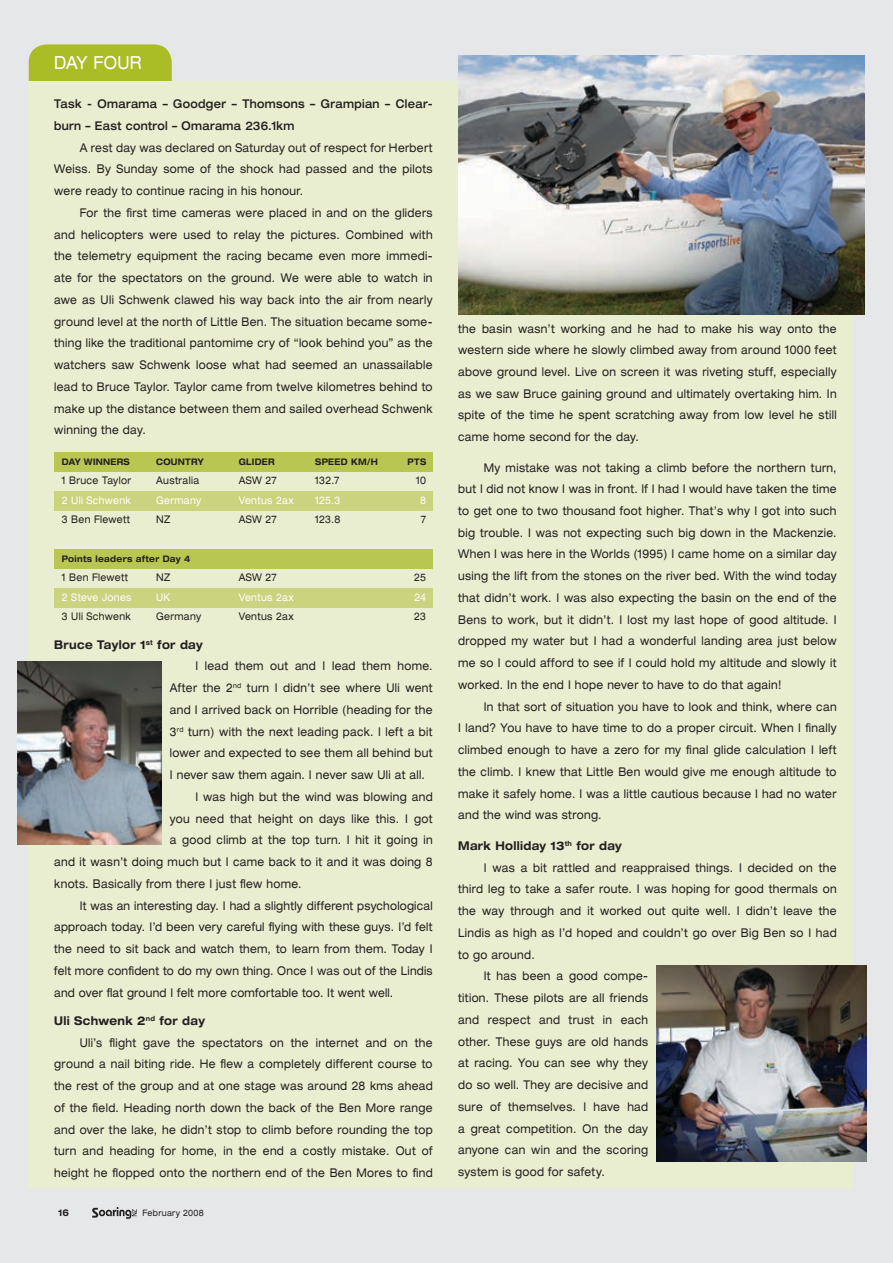
<style>
.page{position:relative;width:893px;height:1263px;background:#e6e7e9}
.page>*{position:absolute;margin:0;border:0;box-sizing:border-box;transform-origin:0 0}
.t1{font:expanded 18px "Helvetica Neue";letter-spacing:.015em;color:#fff;scale:.85 1}
.t2{font:expanded 12px/21.8px "Helvetica Neue";letter-spacing:.03em;color:#231f20;text-align:justify;scale:.85 1}
.t3{font:500 expanded 12px/21.8px "Helvetica Neue";letter-spacing:.035em;color:#231f20;scale:.85 1}
.t4{font:700 expanded 12px "Helvetica Neue";letter-spacing:.035em;color:#231f20;scale:.85 1}
.t5{font:expanded 10.5px "Helvetica Neue";letter-spacing:.035em;color:#231f20;scale:.85 1}
.t6{font:expanded 10.5px "Helvetica Neue";letter-spacing:.035em;color:#fff;scale:.85 1}
.t7{font:700 expanded 9.3px "Helvetica Neue";color:#231f20;scale:.85 1}
.t8{font:700 expanded 9px "Helvetica Neue";letter-spacing:.04em;color:#231f20;scale:.85 1}
.t9{font:expanded 8.85px "Helvetica Neue";letter-spacing:.045em;color:#231f20;scale:.85 1}
</style>
<div class="page">
<svg style="left:92px;top:1207px;width:45px;height:12px"></svg>
<div style="left:29px;top:44px;width:143px;height:61px;background:#aabd26;border-radius:18px"></div>
<div style="left:29px;top:82px;width:824px;height:1107px;background:#eaeed0"></div>
<div style="left:54px;top:452px;width:379px;height:19px;background:#b9c652"></div>
<div style="left:54px;top:491px;width:379px;height:19px;background:#cad37d"></div>
<div style="left:54px;top:549px;width:379px;height:20px;background:#b9c652"></div>
<div style="left:54px;top:588px;width:379px;height:20px;background:#cad37d"></div>
<img style="left:17px;top:661px;width:144px;height:183px">
<img style="left:458px;top:55px;width:406px;height:260px">
<img style="left:657px;top:965px;width:209px;height:197px">
<h1 class="t1" style="left:54px;top:52px;width:104px">DAY FOUR</h1>
<p class="t3" style="left:54px;top:93px;width:447px">Task - Omarama – Goodger – Thomsons – Grampian – Clear&shy;burn – East control – Omarama 236.1km</p>
<p class="t2" style="left:54px;top:136px;width:447px;text-indent:26px">A rest day was declared on Saturday out of respect for Herbert Weiss. By Sunday some of the shock had passed and the pilots were ready to continue racing in his honour.</p>
<p class="t2" style="left:54px;top:202px;width:447px;text-indent:26px">For the first time cameras were placed in and on the gliders and helicopters were used to relay the pictures. Combined with the telemetry equipment the racing became even more immedi&shy;ate for the spectators on the ground. We were able to watch in awe as Uli Schwenk clawed his way back into the air from nearly ground level at the north of Little Ben. The situation became some&shy;thing like the traditional pantomime cry of “look behind you” as the watchers saw Schwenk loose what had seemed an unassailable lead to Bruce Taylor. Taylor came from twelve kilometres behind to make up the distance between them and sailed overhead Schwenk winning the day.</p>
<p class="t8" style="left:62px;top:456px;width:82px">DAY WINNERS</p>
<p class="t8" style="left:156px;top:456px;width:57px">COUNTRY</p>
<p class="t8" style="left:239px;top:456px;width:44px">GLIDER</p>
<p class="t8" style="left:315px;top:456px;width:75px">SPEED KM/H</p>
<p class="t8" style="left:407px;top:456px;width:24px">PTS</p>
<p class="t5" style="left:62px;top:474px;width:83px">1 Bruce Taylor</p>
<p class="t5" style="left:156px;top:474px;width:52px">Australia</p>
<p class="t5" style="left:239px;top:474px;width:46px">ASW 27</p>
<p class="t5" style="left:315px;top:474px;width:30px">132.7</p>
<p class="t5" style="left:416px;top:474px;width:13px">10</p>
<p class="t6" style="left:62px;top:494px;width:83px">2 Uli Schwenk</p>
<p class="t6" style="left:156px;top:494px;width:54px">Germany</p>
<p class="t6" style="left:239px;top:494px;width:66px">Ventus 2ax</p>
<p class="t6" style="left:315px;top:494px;width:31px">125.3</p>
<p class="t6" style="left:420px;top:494px;width:9px">8</p>
<p class="t5" style="left:62px;top:513px;width:82px">3 Ben Flewett</p>
<p class="t5" style="left:156px;top:513px;width:18px">NZ</p>
<p class="t5" style="left:239px;top:513px;width:46px">ASW 27</p>
<p class="t5" style="left:315px;top:513px;width:31px">123.8</p>
<p class="t5" style="left:421px;top:513px;width:8px">7</p>
<p class="t8" style="left:62px;top:553px;width:153px">Points leaders after Day 4</p>
<p class="t5" style="left:62px;top:571px;width:80px">1 Ben Flewett</p>
<p class="t5" style="left:156px;top:571px;width:18px">NZ</p>
<p class="t5" style="left:239px;top:571px;width:46px">ASW 27</p>
<p class="t5" style="left:414px;top:571px;width:16px">25</p>
<p class="t6" style="left:62px;top:591px;width:84px">2 Steve Jones</p>
<p class="t6" style="left:156px;top:591px;width:18px">UK</p>
<p class="t6" style="left:239px;top:591px;width:66px">Ventus 2ax</p>
<p class="t6" style="left:414px;top:591px;width:15px">24</p>
<p class="t5" style="left:62px;top:610px;width:83px">3 Uli Schwenk</p>
<p class="t5" style="left:156px;top:610px;width:54px">Germany</p>
<p class="t5" style="left:239px;top:610px;width:66px">Ventus 2ax</p>
<p class="t5" style="left:414px;top:610px;width:16px">23</p>
<p class="t4" style="left:54px;top:637px;width:176px">Bruce Taylor 1<sup>st</sup> for day</p>
<p class="t2" style="left:195px;top:655px;width:281px">I lead them out and I lead them home.</p>
<p class="t2" style="left:170px;top:677px;width:311px">After the 2<sup>nd</sup> turn I didn’t see where Uli went</p>
<p class="t2" style="left:170px;top:698px;width:311px">and I arrived back on Horrible (heading for the</p>
<p class="t2" style="left:170px;top:720px;width:311px">3<sup>rd</sup> turn) with the next leading pack. I left a bit</p>
<p class="t2" style="left:170px;top:742px;width:311px">lower and expected to see them all behind but</p>
<p class="t2" style="left:170px;top:764px;width:302px">I never saw them again. I never saw Uli at all.</p>
<p class="t2" style="left:195px;top:785px;width:281px">I was high but the wind was blowing and</p>
<p class="t2" style="left:170px;top:807px;width:311px">you need that height on days like this. I got</p>
<p class="t2" style="left:170px;top:829px;width:311px">a good climb at the top turn. I hit it going in</p>
<p class="t2" style="left:54px;top:851px;width:447px">and it wasn’t doing much but I came back to it and it was doing 8</p>
<p class="t2" style="left:54px;top:872px;width:293px">knots. Basically from there I just flew home.</p>
<p class="t2" style="left:80px;top:894px;width:417px">It was an interesting day. I had a slightly different psychological</p>
<p class="t2" style="left:54px;top:916px;width:447px">approach today. I’d been very careful flying with these guys. I’d felt</p>
<p class="t2" style="left:54px;top:938px;width:447px">the need to sit back and watch them, to learn from them. Today I</p>
<p class="t2" style="left:54px;top:959px;width:447px">felt more confident to do my own thing. Once I was out of the Lindis</p>
<p class="t2" style="left:54px;top:981px;width:400px">and over flat ground I felt more comfortable too. It went well.</p>
<p class="t4" style="left:54px;top:1013px;width:179px">Uli Schwenk 2<sup>nd</sup> for day</p>
<p class="t2" style="left:80px;top:1031px;width:417px">Uli’s flight gave the spectators on the internet and on the</p>
<p class="t2" style="left:54px;top:1053px;width:447px">ground a nail biting ride. He flew a completely different course to</p>
<p class="t2" style="left:54px;top:1075px;width:447px">the rest of the group and at one stage was around 28 kms ahead</p>
<p class="t2" style="left:54px;top:1096px;width:447px">of the field. Heading north down the back of the Ben More range</p>
<p class="t2" style="left:54px;top:1118px;width:447px">and over the lake, he didn’t stop to climb before rounding the top</p>
<p class="t2" style="left:54px;top:1140px;width:447px">turn and heading for home, in the end a costly mistake. Out of</p>
<p class="t2" style="left:54px;top:1162px;width:447px">height he flopped onto the northern end of the Ben Mores to find</p>
<p class="t7" style="left:58px;top:1207px;width:14px">16</p>
<p class="t9" style="left:142px;top:1207px;width:74px">February 2008</p>
<p class="t2" style="left:458px;top:317px;width:447px">the basin wasn’t working and he had to make his way onto the western side where he slowly climbed away from around 1000 feet above ground level. Live on screen it was riveting stuff, especially as we saw Bruce gaining ground and ultimately overtaking him. In spite of the time he spent scratching away from low level he still came home second for the day.</p>
<p class="t2" style="left:458px;top:456px;width:447px;text-indent:26px">My mistake was not taking a climb before the northern turn, but I did not know I was in front. If I had I would have taken the time to get one to two thousand foot higher. That’s why I got into such big trouble. I was not expecting such big down in the Mackenzie.<br>When I was here in the Worlds (1995) I came home on a similar day using the lift from the stones on the river bed. With the wind today that didn’t work. I was also expecting the basin on the end of the Bens to work, but it didn’t. I lost my last hope of good altitude. I dropped my water but I had a wonderful landing area just below me so I could afford to see if I could hold my altitude and slowly it worked. In the end I hope never to have to do that again!</p>
<p class="t2" style="left:458px;top:695px;width:447px;text-indent:26px">In that sort of situation you have to look and think, where can I land? You have to have time to do a proper circuit. When I finally climbed enough to have a zero for my final glide calculation I left the climb. I knew that Little Ben would give me enough altitude to make it safely home. I was a little cautious because I had no water and the wind was strong.</p>
<p class="t4" style="left:458px;top:838px;width:194px">Mark Holliday 13<sup>th</sup> for day</p>
<p class="t2" style="left:484px;top:856px;width:417px">I was a bit rattled and reappraised things. I decided on the</p>
<p class="t2" style="left:458px;top:878px;width:447px">third leg to take a safer route. I was hoping for good thermals on</p>
<p class="t2" style="left:458px;top:900px;width:447px">the way through and it worked out quite well. I didn’t leave the</p>
<p class="t2" style="left:458px;top:921px;width:447px">Lindis as high as I’d hoped and couldn’t go over Big Ben so I had</p>
<p class="t2" style="left:458px;top:943px;width:92px">to go around.</p>
<p class="t2" style="left:484px;top:965px;width:195px">It has been a good compe-</p>
<p class="t2" style="left:458px;top:987px;width:225px">tition. These pilots are all friends</p>
<p class="t2" style="left:458px;top:1008px;width:225px">and respect and trust in each</p>
<p class="t2" style="left:458px;top:1030px;width:225px">other. These guys are old hands</p>
<p class="t2" style="left:458px;top:1052px;width:225px">at racing. You can see why they</p>
<p class="t2" style="left:458px;top:1074px;width:225px">do so well. They are decisive and</p>
<p class="t2" style="left:458px;top:1095px;width:225px">sure of themselves. I have had</p>
<p class="t2" style="left:458px;top:1117px;width:225px">a great competition. On the day</p>
<p class="t2" style="left:458px;top:1139px;width:225px">anyone can win and the scoring</p>
<p class="t2" style="left:458px;top:1161px;width:174px">system is good for safety.</p>
</div>
